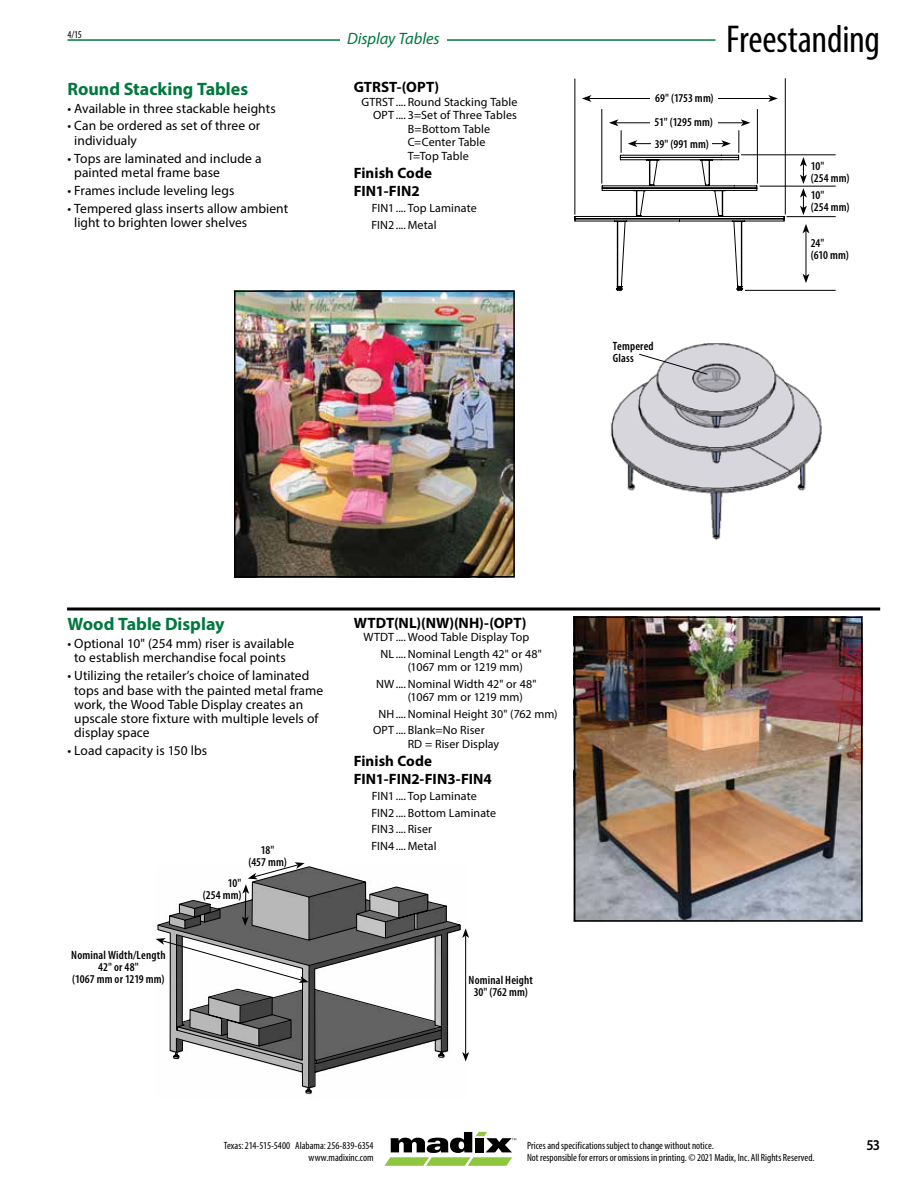
<style>
.page{position:relative;width:918px;height:1188px;background:#fff}
.page>*{position:absolute;margin:0;border:0;box-sizing:border-box;transform-origin:0 0}
.t1{font:condensed 39px "Myriad Pro";letter-spacing:-.005em;color:#000}
.t2{font:700 18px "Myriad Pro";color:#00783f}
.t3{font:italic 16.5px "Myriad Pro";letter-spacing:-.005em;color:#00783f}
.t4{font:700 15px/18px "Myriad Pro";letter-spacing:.005em;color:#000}
.t5{font:600 15px "Myriad Pro";color:#000;scale:.9 1}
.t6{font:13.5px/14.2px "Myriad Pro";letter-spacing:.005em;color:#000}
.t7{font:12px/16.5px "Myriad Pro";letter-spacing:.01em;color:#000}
.t8{font:600 condensed 12px/12px "Myriad Pro";letter-spacing:.015em;color:#000}
.t9{font:condensed 10.5px/12px "Myriad Pro";color:#000;text-align:right}
</style>
<div class="page">
<svg style="left:384px;top:1132px;width:132px;height:34px"></svg>
<hr style="left:68px;top:39px;width:648px;height:2px;background:#00783f">
<svg style="left:157px;top:866px;width:305px;height:186px"></svg>
<svg style="left:170px;top:1030px;width:278px;height:63px"></svg>
<svg style="left:272px;top:989px;width:31px;height:10px"></svg>
<svg style="left:242px;top:862px;width:63px;height:64px"></svg>
<svg style="left:156px;top:938px;width:153px;height:45px"></svg>
<hr style="left:465px;top:936px;width:1px;height:118px;background:#000">
<svg style="left:462px;top:1052px;width:7px;height:10px"></svg>
<svg style="left:462px;top:928px;width:7px;height:10px"></svg>
<img style="left:577px;top:619px;width:282px;height:300px">
<div style="left:574px;top:616px;width:288px;height:306px;border:2px solid #000"></div>
<hr style="left:67px;top:608px;width:813px;height:2px;background:#000">
<img style="left:610px;top:343px;width:212px;height:197px">
<svg style="left:638px;top:353px;width:70px;height:22px"></svg>
<img style="left:237px;top:293px;width:275px;height:282px">
<div style="left:234px;top:290px;width:281px;height:288px;border:2px solid #000"></div>
<hr style="left:589px;top:98px;width:182px;height:1px;background:#000">
<svg style="left:582px;top:95px;width:9px;height:7px"></svg>
<svg style="left:768px;top:95px;width:10px;height:7px"></svg>
<hr style="left:574px;top:79px;width:1px;height:136px;background:#000">
<hr style="left:757px;top:109px;width:1px;height:75px;background:#000">
<hr style="left:601px;top:109px;width:1px;height:75px;background:#000">
<svg style="left:574px;top:119px;width:211px;height:172px"></svg>
<div style="left:651px;top:93px;width:67px;height:11px;background:#fff"></div>
<div style="left:650px;top:117px;width:67px;height:12px;background:#fff"></div>
<div style="left:651px;top:139px;width:61px;height:11px;background:#fff"></div>
<hr style="left:745px;top:290px;width:91px;height:1px;background:#000">
<hr style="left:760px;top:186px;width:76px;height:1px;background:#000">
<hr style="left:741px;top:154px;width:95px;height:1px;background:#000">
<hr style="left:785px;top:78px;width:1px;height:136px;background:#000">
<hr style="left:787px;top:216px;width:49px;height:1px;background:#000">
<hr style="left:806px;top:231px;width:1px;height:45px;background:#000">
<svg style="left:803px;top:224px;width:6px;height:9px"></svg>
<svg style="left:803px;top:274px;width:6px;height:9px"></svg>
<svg style="left:800px;top:157px;width:7px;height:58px"></svg>
<div style="left:340px;top:32px;width:107px;height:21px;background:#fff"></div>
<p class="t9" style="left:68px;top:28px;width:16px">4/15</p>
<h2 class="t2" style="left:68px;top:77px;width:182px">Round Stacking Tables</h2>
<p class="t6" style="left:68px;top:101px;width:210px">• Available in three stackable heights</p>
<p class="t6" style="left:74px;top:119px;width:188px;text-indent:-7px">• Can be ordered as set of three or individualy</p>
<p class="t6" style="left:74px;top:151px;width:189px;text-indent:-7px">• Tops are laminated and include a painted metal frame base</p>
<p class="t6" style="left:68px;top:183px;width:168px">• Frames include leveling legs</p>
<p class="t6" style="left:74px;top:201px;width:215px;text-indent:-7px">• Tempered glass inserts allow ambient light to brighten lower shelves</p>
<p class="t3" style="left:347px;top:28px;width:94px">Display Tables</p>
<p class="t4" style="left:354px;top:78px;width:87px">GTRST-(OPT)</p>
<p class="t7" style="left:361px;top:93px;width:158px">GTRST..... Round Stacking Table</p>
<p class="t7" style="left:373px;top:107px;width:145px">OPT..... 3=Set of Three Tables</p>
<p class="t7" style="left:408px;top:120px;width:84px">B=Bottom Table</p>
<p class="t7" style="left:408px;top:134px;width:79px">C=Center Table</p>
<p class="t7" style="left:408px;top:147px;width:63px">T=Top Table</p>
<p class="t4" style="left:354px;top:163px;width:80px">Finish Code<br>FIN1-FIN2</p>
<p class="t7" style="left:372px;top:200px;width:107px">FIN1..... Top Laminate<br>FIN2..... Metal</p>
<p class="t8" style="left:655px;top:86px;width:61px;line-height:24.3px">69" (1753 mm)<br>51" (1295 mm)</p>
<p class="t8" style="left:655px;top:138px;width:56px">39" (991 mm)</p>
<h1 class="t1" style="left:726px;top:15px;width:155px">Freestanding</h1>
<p class="t8" style="left:811px;top:159px;width:40px">10"<br>(254 mm)</p>
<p class="t8" style="left:811px;top:189px;width:40px">10"<br>(254 mm)</p>
<p class="t8" style="left:811px;top:237px;width:39px">24"<br>(610 mm)</p>
<p class="t8" style="left:613px;top:340px;width:42px">Tempered<br>Glass</p>
<h2 class="t2" style="left:68px;top:612px;width:159px">Wood Table Display</h2>
<p class="t6" style="left:68px;top:636px;width:228px;text-align:center">• Optional 10" (254 mm) riser is available to establish merchandise focal points</p>
<p class="t6" style="left:74px;top:668px;width:251px;text-indent:-7px">• Utilizing the retailer’s choice of laminated tops and base with the painted metal frame work, the Wood Table Display creates an upscale store fixture with multiple levels of display space</p>
<p class="t6" style="left:68px;top:743px;width:141px">• Load capacity is 150 lbs</p>
<p class="t8" style="left:71px;top:949px;width:96px;text-align:center">Nominal Width/Length<br>42" or 48"<br>(1067 mm or 1219 mm)</p>
<p class="t8" style="left:203px;top:876px;width:40px;text-align:right">10"<br>(254 mm)</p>
<p class="t8" style="left:249px;top:843px;width:40px;text-align:center">18"<br>(457 mm)</p>
<p class="t4" style="left:354px;top:613px;width:174px">WTDT(NL)(NW)(NH)-(OPT)</p>
<p class="t7" style="left:381px;top:629px;width:163px;text-indent:-17px">WTDT..... Wood Table Display Top<br>NL..... Nominal Length 42" or 48"</p>
<p class="t7" style="left:376px;top:659px;width:162px;text-indent:32px">(1067 mm or 1219 mm)<br>NW..... Nominal Width 42" or 48"</p>
<p class="t7" style="left:408px;top:689px;width:117px">(1067 mm or 1219 mm)</p>
<p class="t7" style="left:378px;top:705px;width:181px">NH..... Nominal Height 30" (762 mm)</p>
<p class="t7" style="left:373px;top:722px;width:113px">OPT..... Blank=No Riser</p>
<p class="t7" style="left:408px;top:735px;width:93px">RD = Riser Display</p>
<p class="t4" style="left:354px;top:751px;width:140px">Finish Code<br>FIN1-FIN2-FIN3-FIN4</p>
<p class="t7" style="left:371px;top:788px;width:126px">FIN1..... Top Laminate<br>FIN2..... Bottom Laminate<br>FIN3..... Riser<br>FIN4..... Metal</p>
<p class="t8" style="left:469px;top:973px;width:66px;text-align:center">Nominal Height<br>30" (762 mm)</p>
<p class="t9" style="left:224px;top:1140px;width:151px">Texas: 214-515-5400 Alabama: 256-839-6354 www.madixinc.com</p>
<p class="t9" style="left:527px;top:1140px;width:289px;text-align:left">Prices and specifications subject to change without notice.<br>Not responsible for errors or omissions in printing.© 2021 Madix, Inc. All Rights Reserved.</p>
<p class="t5" style="left:866px;top:1136px;width:17px">53</p>
</div>
